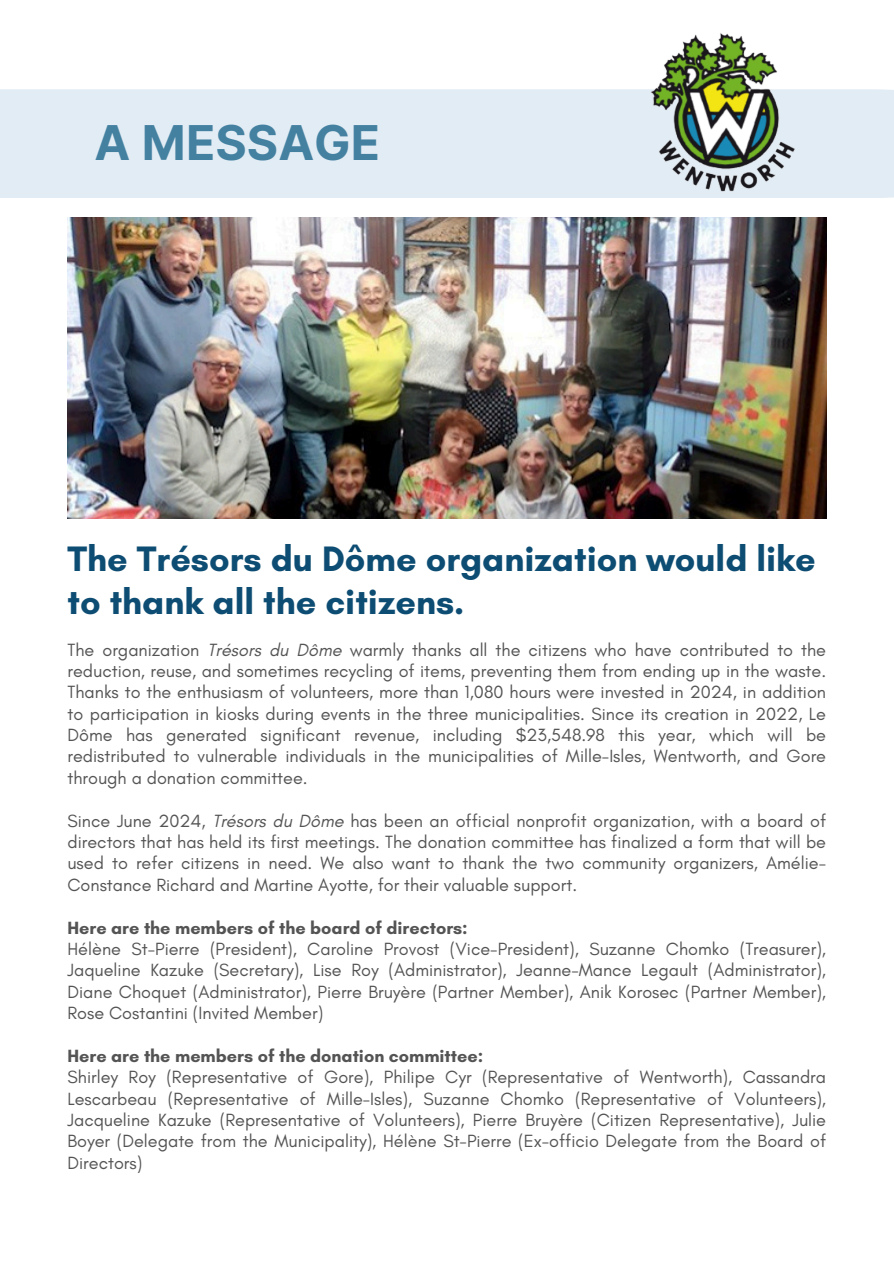
<style>
.page{position:relative;width:894px;height:1264px;background:#fff}
.page>*{position:absolute;margin:0;border:0;box-sizing:border-box;transform-origin:0 0}
.t1{font:700 48px "Inter";color:#4481a1}
.t2{font:700 36px/42.8px "Glacial Indifference";color:#0e4d73}
.t3{font:18px/21.3px "Glacial Indifference";color:#545454;text-align:justify}
.t4{font:700 18px "Glacial Indifference";color:#545454}
.s1{font-style:italic}
</style>
<div class="page">
<div style="left:0;top:89px;width:893px;height:109px;background:#e2ecf4"></div>
<img style="left:637px;top:33px;width:172px;height:165px">
<img style="left:67px;top:217px;width:759px;height:302px">
<p class="t1" style="left:95px;top:114px;width:287px">A MESSAGE</p>
<h1 class="t2" style="left:67px;top:537px;width:749px">The Trésors du Dôme organization would like to thank all the citizens.</h1>
<p class="t3" style="left:67px;top:638px;width:760px">The organization <span class="s1">Trésors du Dôme</span> warmly thanks all the citizens who have contributed to the reduction, reuse, and sometimes recycling of items, preventing them from ending up in the waste.<br>Thanks to the enthusiasm of volunteers, more than 1,080 hours were invested in 2024, in addition to participation in kiosks during events in the three municipalities. Since its creation in 2022, Le Dôme has generated significant revenue, including $23,548.98 this year, which will be redistributed to vulnerable individuals in the municipalities of Mille-Isles, Wentworth, and Gore through a donation committee.</p>
<h2 class="t3" style="left:67px;top:809px;width:760px">Since June 2024, <span class="s1">Trésors du Dôme</span> has been an official nonprofit organization, with a board of directors that has held its first meetings. The donation committee has finalized a form that will be used to refer citizens in need. We also want to thank the two community organizers, Amélie-Constance Richard and Martine Ayotte, for their valuable support.</h2>
<p class="t4" style="left:67px;top:916px;width:401px">Here are the members of the board of directors:</p>
<p class="t3" style="left:67px;top:938px;width:760px">Hélène St-Pierre (President), Caroline Provost (Vice-President), Suzanne Chomko (Treasurer), Jaqueline Kazuke (Secretary), Lise Roy (Administrator), Jeanne-Mance Legault (Administrator), Diane Choquet (Administrator), Pierre Bruyère (Partner Member), Anik Korosec (Partner Member), Rose Costantini (Invited Member)</p>
<p class="t4" style="left:67px;top:1044px;width:417px">Here are the members of the donation committee:</p>
<p class="t3" style="left:67px;top:1066px;width:760px">Shirley Roy (Representative of Gore), Philipe Cyr (Representative of Wentworth), Cassandra Lescarbeau (Representative of Mille-Isles), Suzanne Chomko (Representative of Volunteers), Jacqueline Kazuke (Representative of Volunteers), Pierre Bruyère (Citizen Representative), Julie Boyer (Delegate from the Municipality), Hélène St-Pierre (Ex-officio Delegate from the Board of Directors)</p>
</div>
